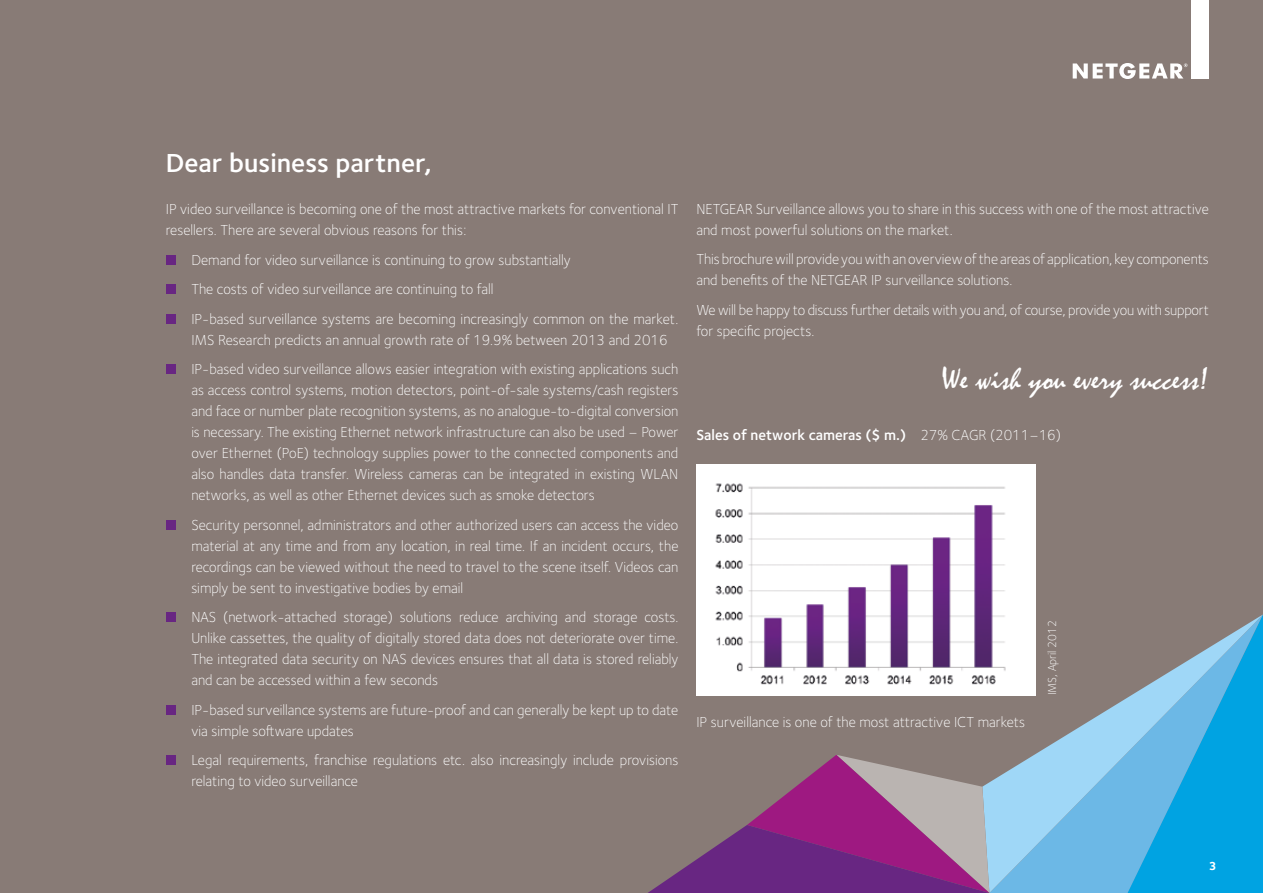
<style>
.page{position:relative;width:1263px;height:893px;background:#887b76}
.page>*{position:absolute;margin:0;border:0;box-sizing:border-box;transform-origin:0 0}
.t1{font:31.35px "Mistral";color:#fff}
.t2{font:600 27px "Foundry Sterling";color:#fff}
.t3{font:300 15px/21px "Foundry Sterling";color:#fff}
.t4{font:600 15px "Foundry Sterling";color:#fff}
.t5{font:300 12px "Foundry Sterling";color:#fff}
.t6{font:700 12px "Foundry Sterling";color:#fff}
.s1{font-weight:300}
</style>
<div class="page">
<div style="left:1192px;top:0;width:17px;height:79px;background:#fff"></div>
<div style="left:166px;top:255px;width:9px;height:10px;background:#682682"></div>
<div style="left:166px;top:285px;width:9px;height:9px;background:#682682"></div>
<div style="left:166px;top:314px;width:9px;height:10px;background:#682682"></div>
<div style="left:166px;top:365px;width:9px;height:9px;background:#682682"></div>
<div style="left:166px;top:520px;width:9px;height:10px;background:#682682"></div>
<div style="left:166px;top:613px;width:9px;height:9px;background:#682682"></div>
<div style="left:166px;top:705px;width:9px;height:10px;background:#682682"></div>
<div style="left:166px;top:756px;width:9px;height:9px;background:#682682"></div>
<img style="left:696px;top:464px;width:340px;height:231px">
<svg style="left:1073px;top:63px;width:114px;height:16px"></svg>
<svg style="left:982px;top:614px;width:281px;height:279px"></svg>
<svg style="left:648px;top:755px;width:341px;height:138px"></svg>
<h2 class="t2" style="left:166px;top:147px;width:267px">Dear business partner,</h2>
<p class="t3" style="left:166px;top:198px;width:514px">IP video surveillance is becoming one of the most attractive markets for conventional IT resellers. There are several obvious reasons for this:</p>
<p class="t3" style="left:191px;top:245px;width:489px;line-height:29.5px">Demand for video surveillance is continuing to grow substantially<br>The costs of video surveillance are continuing to fall<br>IP-based surveillance systems are becoming increasingly common on the market.</p>
<p class="t3" style="left:191px;top:325px;width:488px;line-height:29.5px">IMS Research predicts an annual growth rate of 19.9% between 2013 and 2016<br>IP-based video surveillance allows easier integration with existing applications such</p>
<p class="t3" style="left:191px;top:379px;width:489px;text-align:justify">as access control systems, motion detectors, point-of-sale systems/cash registers and face or number plate recognition systems, as no analogue-to-digital conversion is necessary. The existing Ethernet network infrastructure can also be used – Power over Ethernet (PoE) technology supplies power to the connected components and also handles data transfer. Wireless cameras can be integrated in existing WLAN networks, as well as other Ethernet devices such as smoke detectors</p>
<p class="t3" style="left:191px;top:514px;width:489px;text-align:justify">Security personnel, administrators and other authorized users can access the video material at any time and from any location, in real time. If an incident occurs, the recordings can be viewed without the need to travel to the scene itself. Videos can simply be sent to investigative bodies by email</p>
<p class="t3" style="left:191px;top:606px;width:489px;text-align:justify">NAS (network-attached storage) solutions reduce archiving and storage costs.<br>Unlike cassettes, the quality of digitally stored data does not deteriorate over time.<br>The integrated data security on NAS devices ensures that all data is stored reliably and can be accessed within a few seconds</p>
<p class="t3" style="left:191px;top:699px;width:488px">IP-based surveillance systems are future-proof and can generally be kept up to date via simple software updates</p>
<p class="t3" style="left:191px;top:750px;width:489px">Legal requirements, franchise regulations etc. also increasingly include provisions relating to video surveillance</p>
<p class="t3" style="left:696px;top:198px;width:514px">NETGEAR Surveillance allows you to share in this success with one of the most attractive and most powerful solutions on the market.</p>
<p class="t3" style="left:696px;top:249px;width:514px">This brochure will provide you with an overview of the areas of application, key components and benefits of the NETGEAR IP surveillance solutions.</p>
<p class="t3" style="left:696px;top:299px;width:514px">We will be happy to discuss further details with you and, of course, provide you with support for specific projects.</p>
<h1 class="t1" style="left:941px;top:361px;width:269px">We wish you every success!</h1>
<p class="t4" style="left:696px;top:426px;width:366px">Sales of network cameras ($ m.) <span class="s1">27% CAGR (2011–16)</span></p>
<p class="t3" style="left:696px;top:711px;width:330px">IP surveillance is one of the most attractive ICT markets</p>
<p class="t5" style="left:1045px;top:695px;width:77px;rotate:-90deg">IMS, April 2012</p>
<p class="t6" style="left:1209px;top:859px;width:9px">3</p>
</div>
